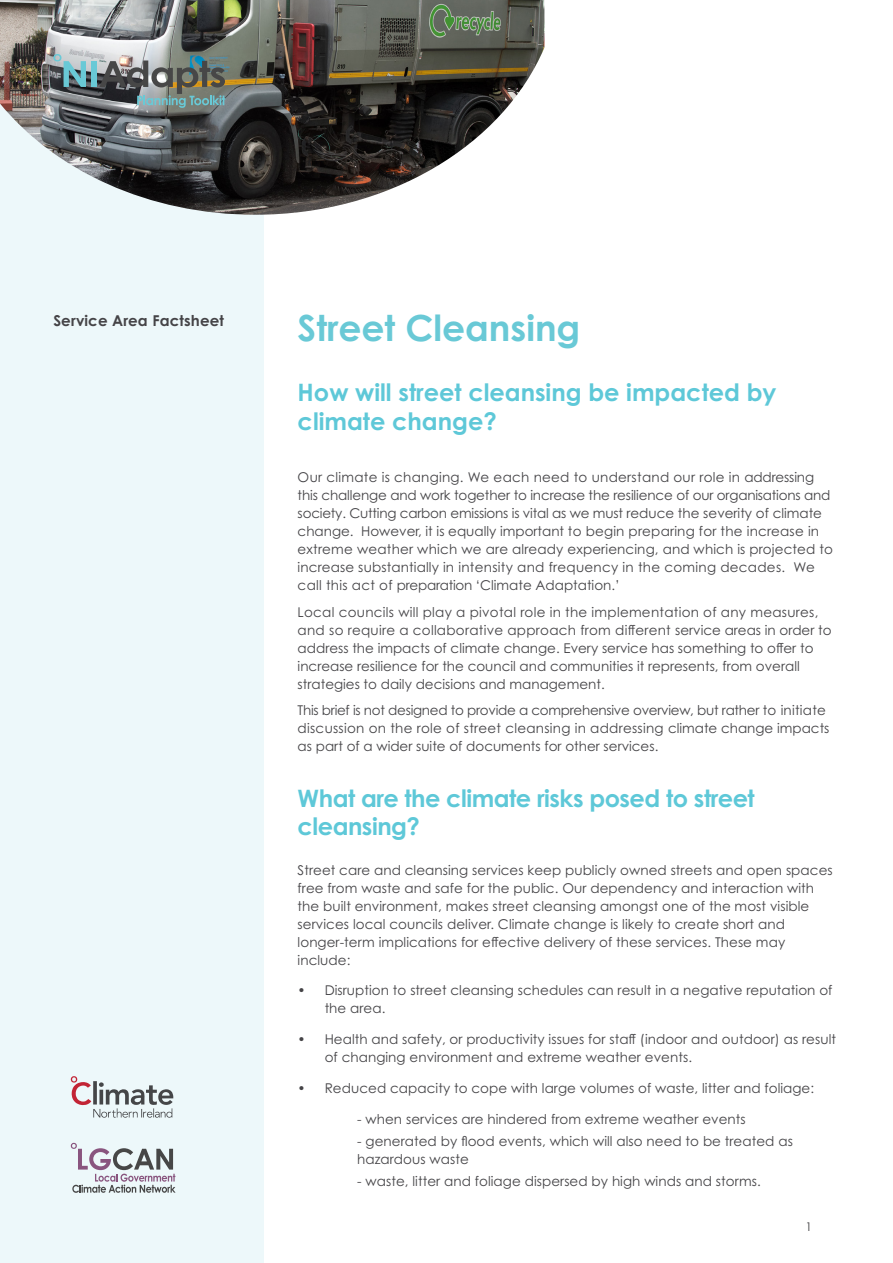
<style>
.page{position:relative;width:893px;height:1263px;background:#fff}
.page>*{position:absolute;margin:0;border:0;box-sizing:border-box;transform-origin:0 0}
.t1{font:700 36px "Century Gothic Pro";color:#69c9d6}
.t2{font:700 24px/28.8px "Century Gothic Pro";color:#5ec8d8}
.t3{font:700 24px/28.8px "Century Gothic Pro";letter-spacing:-.02em;color:#5ec8d8}
.t4{font:700 15px "Century Gothic Pro";letter-spacing:.01em;color:#454447}
.t5{font:13.5px/18px "Century Gothic Pro";letter-spacing:.005em;color:#454447}
.t6{font:12px "Century Gothic Pro";color:#454447}
</style>
<div class="page">
<div style="left:0;top:0;width:264px;height:1263px;background:#edf8fa"></div>
<img style="left:0;top:0;width:544px;height:215px">
<hr style="left:892px;top:0;width:1px;height:1263px;background:#ee1d23">
<hr style="left:0;top:1262px;width:893px;height:1px;background:#ee1d23">
<svg style="left:71px;top:1143px;width:105px;height:50px"></svg>
<svg style="left:71px;top:1076px;width:102px;height:42px"></svg>
<div style="left:91px;top:61px;width:6px;height:26px;background:#69c9d6"></div>
<img style="left:99px;top:60px;width:126px;height:48px">
<svg style="left:53px;top:54px;width:33px;height:33px"></svg>
<p class="t4" style="left:53px;top:311px;width:172px">Service Area Factsheet</p>
<p class="t1" style="left:298px;top:306px;width:284px">Street Cleansing</p>
<p class="t2" style="left:298px;top:377px;width:480px">How will street cleansing be impacted by climate change?</p>
<p class="t5" style="left:298px;top:468px;width:537px">Our climate is changing. We each need to understand our role in addressing this challenge and work together to increase the resilience of our organisations and society. Cutting carbon emissions is vital as we must reduce the severity of climate change. However, it is equally important to begin preparing for the increase in extreme weather which we are already experiencing, and which is projected to increase substantially in intensity and frequency in the coming decades. We call this act of preparation ‘Climate Adaptation.’</p>
<p class="t5" style="left:298px;top:603px;width:535px">Local councils will play a pivotal role in the implementation of any measures, and so require a collaborative approach from different service areas in order to address the impacts of climate change. Every service has something to offer to increase resilience for the council and communities it represents, from overall strategies to daily decisions and management.</p>
<p class="t5" style="left:298px;top:701px;width:533px">This brief is not designed to provide a comprehensive overview, but rather to initiate discussion on the role of street cleansing in addressing climate change impacts as part of a wider suite of documents for other services.</p>
<p class="t3" style="left:298px;top:783px;width:459px">What are the climate risks posed to street cleansing?</p>
<p class="t5" style="left:298px;top:860px;width:537px">Street care and cleansing services keep publicly owned streets and open spaces free from waste and safe for the public. Our dependency and interaction with the built environment, makes street cleansing amongst one of the most visible services local councils deliver. Climate change is likely to create short and longer-term implications for effective delivery of these services. These may include:</p>
<p class="t5" style="left:325px;top:981px;width:509px;text-indent:-27px">• Disruption to street cleansing schedules can result in a negative reputation of the area.</p>
<p class="t5" style="left:325px;top:1030px;width:513px;text-indent:-27px">• Health and safety, or productivity issues for staff (indoor and outdoor) as result of changing environment and extreme weather events.</p>
<p class="t5" style="left:298px;top:1079px;width:518px">• Reduced capacity to cope with large volumes of waste, litter and foliage:</p>
<p class="t5" style="left:357px;top:1109px;width:390px">- when services are hindered from extreme weather events</p>
<p class="t5" style="left:357px;top:1132px;width:437px">- generated by flood events, which will also need to be treated as hazardous waste</p>
<p class="t5" style="left:357px;top:1172px;width:405px">- waste, litter and foliage dispersed by high winds and storms.</p>
<p class="t6" style="left:805px;top:1220px;width:8px">1</p>
</div>
